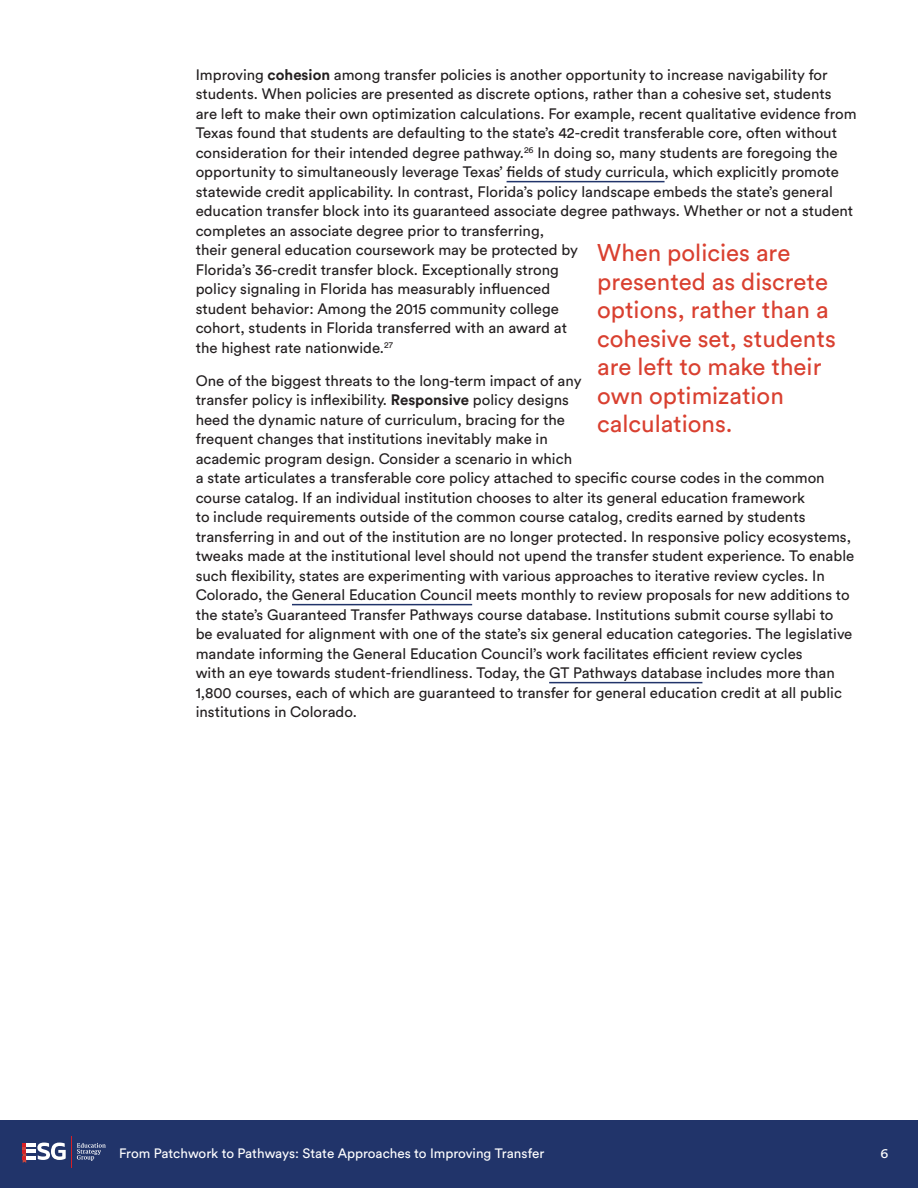
<style>
.page{position:relative;width:918px;height:1188px;background:#fff}
.page>*{position:absolute;margin:0;border:0;box-sizing:border-box;transform-origin:0 0}
.pull_quote{font:24px/28.5px "Circular Std";color:#d94030}
.Body{font:15px/19.5px "Circular Std";color:#231f20}
.t1{font:13.5px "Circular Std";color:#fff}
.s1{font-weight:700}
</style>
<div class="page">
<div style="left:0;top:1120px;width:918px;height:68px;background:#21346a"></div>
<svg style="left:77px;top:1143px;width:29px;height:18px"></svg>
<hr style="left:71px;top:1136px;width:1px;height:32px;background:#d61f26">
<svg style="left:23px;top:1143px;width:43px;height:20px"></svg>
<hr style="left:507px;top:181px;width:158px;height:1px;background:#21346a">
<hr style="left:292px;top:604px;width:180px;height:1px;background:#21346a">
<hr style="left:549px;top:682px;width:153px;height:1px;background:#21346a">
<p class="Body" style="left:196px;top:64px;width:662px">Improving <span class="s1">cohesion</span> among transfer policies is another opportunity to increase navigability for students. When policies are presented as discrete options, rather than a cohesive set, students are left to make their own optimization calculations. For example, recent qualitative evidence from Texas found that students are defaulting to the state’s 42-credit transferable core, often without consideration for their intended degree pathway.<sup>26</sup> In doing so, many students are foregoing the opportunity to simultaneously leverage Texas’ fields of study curricula, which explicitly promote statewide credit applicability. In contrast, Florida’s policy landscape embeds the state’s general education transfer block into its guaranteed associate degree pathways. Whether or not a student completes an associate degree prior to transferring,<br>their general education coursework may be protected by<br>Florida’s 36-credit transfer block. Exceptionally strong<br>policy signaling in Florida has measurably influenced<br>student behavior: Among the 2015 community college<br>cohort, students in Florida transferred with an award at<br>the highest rate nationwide.<sup>27</sup></p>
<p class="Body" style="left:196px;top:370px;width:660px">One of the biggest threats to the long-term impact of any<br>transfer policy is inflexibility. <span class="s1">Responsive</span> policy designs<br>heed the dynamic nature of curriculum, bracing for the<br>frequent changes that institutions inevitably make in<br>academic program design. Consider a scenario in which<br>a state articulates a transferable core policy attached to specific course codes in the common course catalog. If an individual institution chooses to alter its general education framework<br>to include requirements outside of the common course catalog, credits earned by students transferring in and out of the institution are no longer protected. In responsive policy ecosystems, tweaks made at the institutional level should not upend the transfer student experience. To enable such flexibility, states are experimenting with various approaches to iterative review cycles. In Colorado, the General Education Council meets monthly to review proposals for new additions to the state’s Guaranteed Transfer Pathways course database. Institutions submit course syllabi to be evaluated for alignment with one of the state’s six general education categories. The legislative mandate informing the General Education Council’s work facilitates efficient review cycles<br>with an eye towards student-friendliness. Today, the GT Pathways database includes more than 1,800 courses, each of which are guaranteed to transfer for general education credit at all public institutions in Colorado.</p>
<p class="pull_quote" style="left:597px;top:238px;width:240px">When policies are presented as discrete options, rather than a cohesive set, students are left to make their own optimization calculations.</p>
<p class="t1" style="left:119px;top:1145px;width:427px">From Patchwork to Pathways: State Approaches to Improving Transfer</p>
<p class="t1" style="left:880px;top:1145px;width:9px">6</p>
</div>
